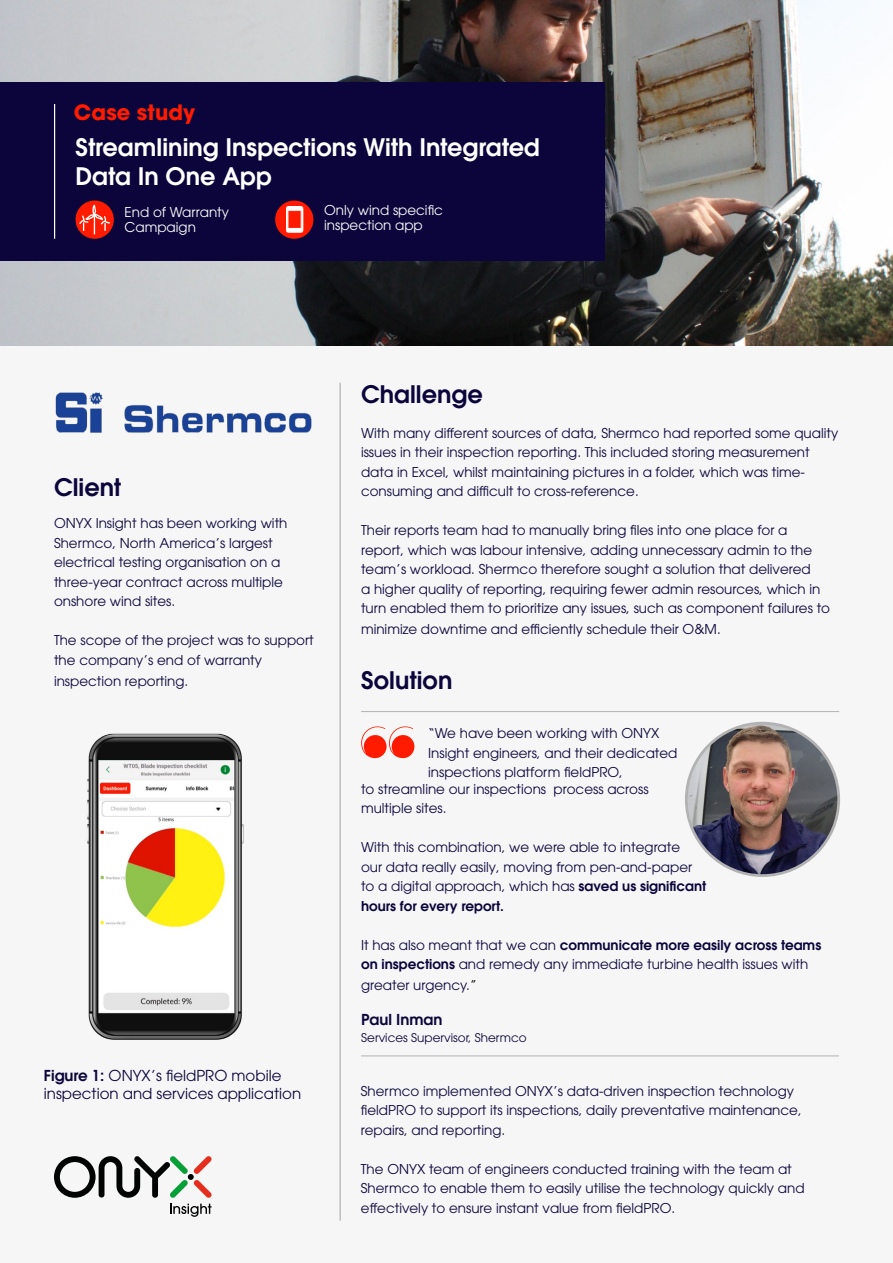
<style>
.page{position:relative;width:893px;height:1263px;background:#fff}
.page>*{position:absolute;margin:0;border:0;box-sizing:border-box;transform-origin:0 0}
.t1{font:600 24px/28.8px "ITC Avant Garde Std";color:#fff}
.t2{font:600 24px "ITC Avant Garde Std";color:#0b053b}
.t3{font:700 21px "ITC Avant Garde Pro";letter-spacing:.005em;color:#ff1b00}
.t4{font:15px/18px "ITC Avant Garde Std";color:#0b053b}
.t5{font:600 15px "ITC Avant Garde Std";color:#0b053b}
.t6{font:13.5px/19.5px "ITC Avant Garde Std";color:#0b053b}
.t7{font:13.5px/15px "ITC Avant Garde Std";color:#fff}
.t8{font:12px "ITC Avant Garde Std";color:#0b053b}
.s1{font-weight:600}
.s2{color:#000}
</style>
<div class="page">
<img style="left:0;top:0;width:893px;height:346px">
<div style="left:0;top:347px;width:893px;height:916px;background:#f6f6f6"></div>
<hr style="left:339px;top:383px;width:2px;height:838px;background:#b3b2b2">
<img style="left:55px;top:392px;width:257px;height:41px">
<svg style="left:54px;top:1156px;width:158px;height:61px"></svg>
<div style="left:0;top:82px;width:605px;height:179px;background:#0b053b"></div>
<hr style="left:54px;top:104px;width:1px;height:135px;background:#fff">
<div style="left:76px;top:201px;width:38px;height:38px;background:#ff1b00;border-radius:50%"></div>
<svg style="left:79px;top:205px;width:31px;height:30px"></svg>
<div style="left:275px;top:201px;width:38px;height:38px;background:#ff1b00;border-radius:50%"></div>
<img style="left:87px;top:733px;width:157px;height:307px">
<svg style="left:361px;top:726px;width:53px;height:32px"></svg>
<hr style="left:361px;top:711px;width:478px;height:1px;background:#b3b2b2">
<hr style="left:361px;top:1055px;width:478px;height:1px;background:#b3b2b2">
<img style="left:686px;top:723px;width:153px;height:152px;border-radius:76px">
<div style="left:685px;top:722px;width:155px;height:155px;border:3px solid #b3b2b2;border-radius:50%"></div>
<img style="left:287px;top:207px;width:17px;height:26px">
<h2 class="t3" style="left:74px;top:98px;width:123px">Case study</h2>
<h1 class="t1" style="left:76px;top:132px;width:466px">Streamlining Inspections With Integrated<br>Data In One App</h1>
<p class="t7" style="left:125px;top:205px;width:106px">End of Warranty<br>Campaign</p>
<p class="t7" style="left:324px;top:202px;width:120px">Only wind specific inspection app</p>
<h1 class="t2" style="left:54px;top:472px;width:69px">Client</h1>
<p class="t6" style="left:54px;top:514px;width:235px">ONYX Insight has been working with<br>Shermco, North America’s largest electrical testing organisation on a three-year contract across multiple onshore wind sites.</p>
<p class="t6" style="left:54px;top:630px;width:261px">The scope of the project was to support the company’s end of warranty</p>
<p class="t6" style="left:54px;top:671px;width:136px">inspection reporting.</p>
<p class="t4" style="left:44px;top:1066px;width:259px"><span class="s1">Figure 1:</span> ONYX’s fieldPRO mobile inspection and services application</p>
<h1 class="t2" style="left:361px;top:378px;width:123px">Challenge</h1>
<p class="t6" style="left:361px;top:423px;width:479px">With many different sources of data, Shermco had reported some quality issues in their inspection reporting. This included storing measurement data in Excel, whilst maintaining pictures in a folder, which was time&shy;consuming and difficult to cross-reference.</p>
<p class="t6" style="left:361px;top:521px;width:471px">Their reports team had to manually bring files into one place for a report, which was labour intensive, adding unnecessary admin to the team’s workload. Shermco therefore sought a solution that delivered<br>a higher quality of reporting, requiring fewer admin resources, which in turn enabled them to prioritize any issues, such as component failures to</p>
<p class="t6" style="left:361px;top:620px;width:361px">minimize downtime and efficiently schedule their O&amp;M.</p>
<h1 class="t2" style="left:361px;top:665px;width:93px">Solution</h1>
<p class="t6" style="left:428px;top:723px;width:251px">“We have been working with ONYX<br>Insight engineers, and their dedicated inspections platform fieldPRO,</p>
<p class="t6" style="left:361px;top:779px;width:289px">to streamline our inspections process across multiple sites.</p>
<p class="t6" style="left:361px;top:837px;width:347px">With this combination, we were able to integrate<br>our data really easily, moving from pen-and-paper to a digital approach, which has <span class="s1">saved us significant hours for every report.</span></p>
<p class="t6" style="left:361px;top:935px;width:462px">It has also meant that we can <span class="s1">communicate more easily across teams on inspections</span> and remedy any immediate turbine health issues with</p>
<p class="t6" style="left:361px;top:975px;width:117px">greater urgency.<span class="s2">”</span></p>
<p class="t5" style="left:361px;top:1010px;width:83px">Paul Inman</p>
<p class="t8" style="left:361px;top:1030px;width:167px">Services Supervisor, Shermco</p>
<p class="t6" style="left:361px;top:1081px;width:442px">Shermco implemented ONYX’s data-driven inspection technology fieldPRO to support its inspections, daily preventative maintenance, repairs, and reporting.</p>
<p class="t6" style="left:361px;top:1159px;width:445px">The ONYX team of engineers conducted training with the team at<br>Shermco to enable them to easily utilise the technology quickly and effectively to ensure instant value from fieldPRO.</p>
</div>
